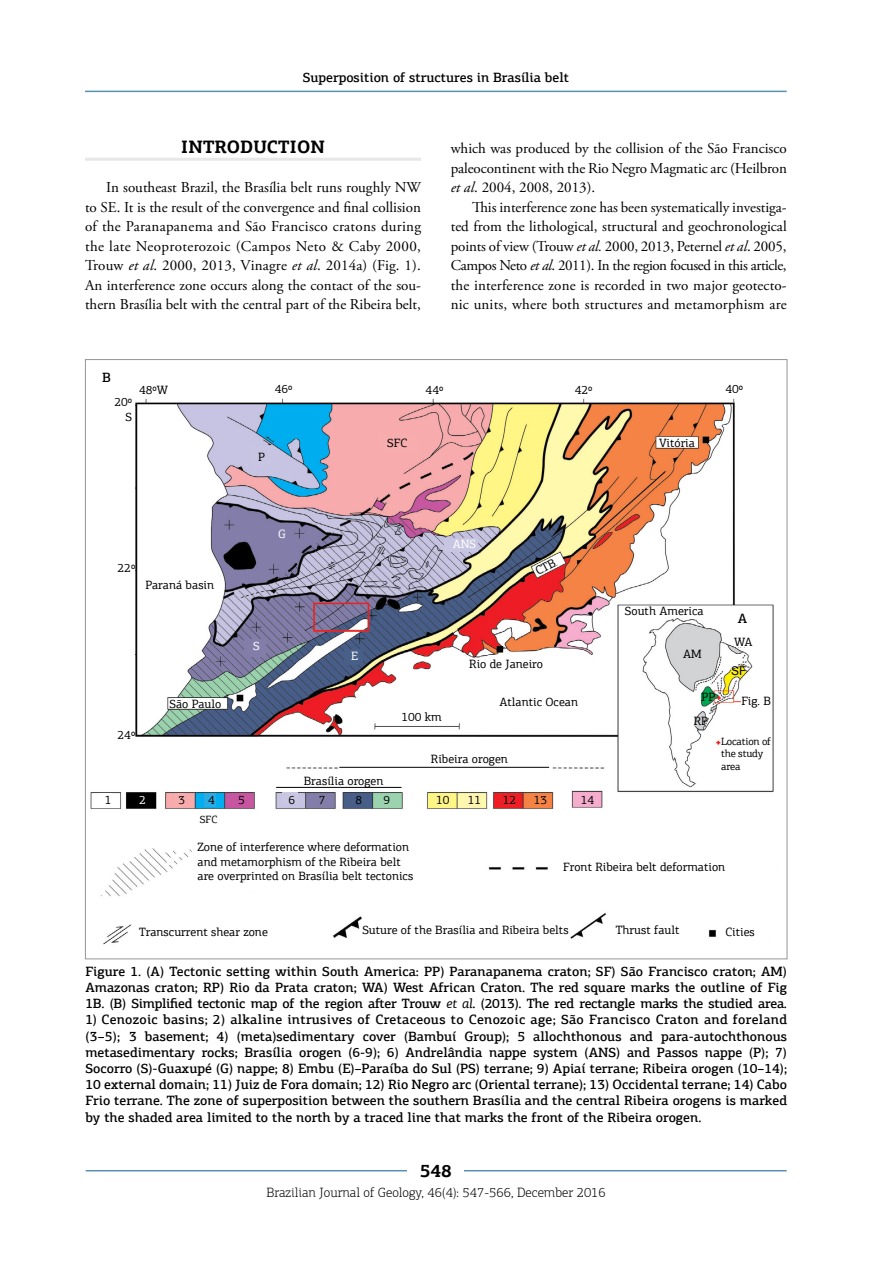
<style>
.page{position:relative;width:893px;height:1263px;background:#fff}
.page>*{position:absolute;margin:0;border:0;box-sizing:border-box;transform-origin:0 0}
.t1{font:700 18px "PF Agora Slab Pro";color:#000}
.t2{font:15px/19.5px "Adobe Garamond Pro";color:#000;text-align:justify}
.t3{font:500 13.5px/16.2px "PF Agora Slab Pro";color:#000;text-align:justify}
.t4{font:300 13.5px "PF Agora Slab Pro";color:#000}
.t5{font:12px/14.4px "PF Agora Slab Pro";color:#000}
.t6{font:12px "PF Agora Slab Pro";color:#fff}
.t7{font:12px "Arial";color:#000}
.t8{font:10.5px/12.6px "PF Agora Slab Pro";letter-spacing:-.02em;color:#000}
.s1{font-style:italic}
.s2{font-weight:400;font-style:italic}
</style>
<div class="page">
<hr style="left:85px;top:158px;width:336px;height:3px;background:#e6e7e8">
<img style="left:90px;top:398px;width:684px;height:547px">
<div style="left:135px;top:924px;width:176px;height:20px;background:#fff"></div>
<div style="left:365px;top:919px;width:183px;height:34px;background:#fff"></div>
<div style="left:623px;top:919px;width:54px;height:34px;background:#fff"></div>
<div style="left:722px;top:927px;width:46px;height:17px;background:#fff"></div>
<div style="left:551px;top:855px;width:225px;height:30px;background:#fff"></div>
<div style="left:195px;top:838px;width:278px;height:53px;background:#fff"></div>
<div style="left:189px;top:812px;width:42px;height:17px;background:#fff"></div>
<div style="left:274px;top:771px;width:131px;height:18px;background:#fff"></div>
<div style="left:339px;top:750px;width:212px;height:21px;background:#fff"></div>
<div style="left:282px;top:793px;width:15px;height:11px;background:#c9c7e2"></div>
<div style="left:314px;top:796px;width:12px;height:8px;background:#827ea9"></div>
<div style="left:348px;top:796px;width:17px;height:8px;background:#485f88"></div>
<div style="left:380px;top:796px;width:13px;height:11px;background:#9bd3ae"></div>
<div style="left:435px;top:793px;width:15px;height:14px;background:#fdf388"></div>
<div style="left:464px;top:794px;width:17px;height:13px;background:#fef6b0"></div>
<div style="left:499px;top:794px;width:16px;height:13px;background:#ec2127"></div>
<div style="left:527px;top:794px;width:21px;height:13px;background:#f58344"></div>
<div style="left:576px;top:794px;width:21px;height:12px;background:#f6adcd"></div>
<div style="left:234px;top:793px;width:14px;height:13px;background:#c656a0"></div>
<div style="left:204px;top:793px;width:12px;height:13px;background:#2aace2"></div>
<div style="left:175px;top:793px;width:10px;height:13px;background:#f7acad"></div>
<div style="left:135px;top:793px;width:13px;height:13px;background:#000"></div>
<div style="left:99px;top:793px;width:13px;height:13px;background:#fff"></div>
<div style="left:722px;top:735px;width:46px;height:22px;background:#fff"></div>
<div style="left:741px;top:696px;width:27px;height:13px;background:#fff"></div>
<div style="left:695px;top:720px;width:8px;height:5px;background:#d1d2d4"></div>
<div style="left:701px;top:693px;width:12px;height:6px;background:#00a64f"></div>
<div style="left:731px;top:669px;width:10px;height:6px;background:#faed1d"></div>
<div style="left:732px;top:641px;width:14px;height:5px;background:#fff"></div>
<svg style="left:734px;top:646px;width:15px;height:1px"></svg>
<div style="left:681px;top:649px;width:20px;height:12px;background:#d1d2d4"></div>
<div style="left:623px;top:606px;width:75px;height:12px;background:#fff"></div>
<div style="left:172px;top:698px;width:51px;height:9px;background:#fff"></div>
<div style="left:398px;top:709px;width:42px;height:15px;background:#fff"></div>
<div style="left:493px;top:693px;width:82px;height:20px;background:#fff"></div>
<div style="left:250px;top:447px;width:20px;height:19px;background:#c7c5e1"></div>
<div style="left:378px;top:436px;width:40px;height:16px;background:#f7acad"></div>
<div style="left:444px;top:538px;width:33px;height:13px;background:#c7c5e1"></div>
<div style="left:660px;top:437px;width:33px;height:10px;background:#fff"></div>
<div style="left:270px;top:527px;width:20px;height:16px;background:#827ea9"></div>
<div style="left:244px;top:639px;width:21px;height:18px;background:#827ea9"></div>
<div style="left:344px;top:649px;width:19px;height:15px;background:#485f88"></div>
<div style="left:464px;top:660px;width:77px;height:17px;background:#fff"></div>
<div style="left:143px;top:573px;width:65px;height:24px;background:#fff"></div>
<div style="left:118px;top:398px;width:17px;height:351px;background:#fff"></div>
<hr style="left:276px;top:787px;width:125px;height:1px;background:#000">
<div style="left:731px;top:608px;width:33px;height:27px;background:#fff"></div>
<div style="left:90px;top:371px;width:23px;height:29px;background:#fff"></div>
<hr style="left:339px;top:767px;width:210px;height:1px;background:#000">
<div style="left:731px;top:607px;width:23px;height:23px;background:#fff"></div>
<hr style="left:86px;top:1170px;width:701px;height:1px;background:#5890b1">
<div style="left:408px;top:1163px;width:56px;height:15px;background:#fff"></div>
<hr style="left:85px;top:91px;width:702px;height:1px;background:#5890b1">
<svg style="left:535px;top:555px;width:24px;height:20px"></svg>
<p class="t3" style="left:303px;top:69px;width:268px">Superposition of structures in Brasília belt</p>
<h1 class="t1" style="left:181px;top:136px;width:146px">INTRODUCTION</h1>
<p class="t2" style="left:85px;top:178px;width:338px;text-indent:21px">In southeast Brazil, the Brasília belt runs roughly NW to SE. It is the result of the convergence and final collision of the Paranapanema and São Francisco cratons during the late Neoproterozoic (Campos Neto &amp; Caby 2000, Trouw <span class="s1">et al</span>. 2000, 2013, Vinagre <span class="s1">et al</span>. 2014a) (Fig. 1).<br>An interference zone occurs along the contact of the sou&shy;thern Brasília belt with the central part of the Ribeira belt,</p>
<p class="t3" style="left:102px;top:369px;width:10px">B</p>
<p class="t2" style="left:451px;top:139px;width:338px">which was produced by the collision of the São Francisco paleocontinent with the Rio Negro Magmatic arc (Heilbron <span class="s1">et al</span>. 2004, 2008, 2013).</p>
<p class="t2" style="left:451px;top:198px;width:337px;text-indent:21px">This interference zone has been systematically investiga&shy;ted from the lithological, structural and geochronological points of view (Trouw <span class="s1">et al.</span> 2000, 2013, Peternel <span class="s1">et al</span>. 2005, Campos Neto <span class="s1">et al</span>. 2011). In the region focused in this article, the interference zone is recorded in two major geotecto&shy;nic units, where both structures and metamorphism are</p>
<p class="t5" style="left:139px;top:383px;width:30px">48ºW</p>
<p class="t5" style="left:275px;top:382px;width:19px">46º</p>
<p class="t5" style="left:426px;top:383px;width:19px">44º</p>
<p class="t5" style="left:575px;top:383px;width:19px">42º</p>
<p class="t5" style="left:725px;top:382px;width:19px">40º</p>
<p class="t5" style="left:114px;top:395px;width:19px;text-align:right">20º<br>S</p>
<p class="t5" style="left:118px;top:561px;width:19px">22º</p>
<p class="t5" style="left:145px;top:578px;width:70px">Paraná basin</p>
<p class="t5" style="left:118px;top:728px;width:19px">24º</p>
<p class="t5" style="left:170px;top:696px;width:53px">São Paulo</p>
<p class="t5" style="left:258px;top:449px;width:8px">P</p>
<p class="t6" style="left:278px;top:527px;width:9px">G</p>
<p class="t5" style="left:387px;top:436px;width:22px">SFC</p>
<p class="t6" style="left:453px;top:536px;width:25px">ANS</p>
<p class="t6" style="left:253px;top:639px;width:8px">S</p>
<p class="t6" style="left:351px;top:648px;width:8px">E</p>
<p class="t5" style="left:304px;top:774px;width:81px">Brasília orogen</p>
<p class="t5" style="left:469px;top:657px;width:75px">Rio de Janeiro</p>
<p class="t5" style="left:401px;top:709px;width:42px">100 km</p>
<p class="t5" style="left:499px;top:695px;width:80px">Atlantic Ocean</p>
<p class="t5" style="left:431px;top:752px;width:78px">Ribeira orogen</p>
<p class="t5" style="left:105px;top:793px;width:8px">1</p>
<p class="t6" style="left:139px;top:793px;width:8px">2</p>
<p class="t5" style="left:179px;top:793px;width:8px">3</p>
<p class="t5" style="left:208px;top:793px;width:8px">4</p>
<p class="t5" style="left:238px;top:793px;width:8px">5</p>
<p class="t5" style="left:288px;top:793px;width:8px">6</p>
<p class="t5" style="left:319px;top:793px;width:8px">7</p>
<p class="t5" style="left:356px;top:793px;width:8px">8</p>
<p class="t5" style="left:383px;top:793px;width:8px">9</p>
<p class="t5" style="left:436px;top:793px;width:15px">10</p>
<p class="t5" style="left:468px;top:793px;width:15px">11</p>
<p class="t5" style="left:503px;top:793px;width:15px">12</p>
<p class="t5" style="left:534px;top:793px;width:15px">13</p>
<p class="t5" style="left:581px;top:793px;width:15px">14</p>
<p class="t8" style="left:200px;top:813px;width:19px">SFC</p>
<p class="t5" style="left:659px;top:436px;width:37px">Vitória</p>
<p class="t5" style="left:625px;top:604px;width:80px">South America</p>
<p class="t5" style="left:683px;top:646px;width:20px">AM</p>
<p class="t3" style="left:738px;top:610px;width:11px">A</p>
<p class="t5" style="left:734px;top:635px;width:20px">WA</p>
<p class="t7" style="left:731px;top:663px;width:17px">SF</p>
<p class="t5" style="left:694px;top:685px;width:23px;line-height:24.3px;text-indent:8px">PP<br>RP</p>
<p class="t5" style="left:741px;top:694px;width:31px">Fig. B</p>
<p class="t8" style="left:721px;top:735px;width:51px">Location of the study area</p>
<p class="t5" style="left:197px;top:840px;width:217px">Zone of interference where deformation and metamorphism of the Ribeira belt are overprinted on Brasília belt tectonics</p>
<p class="t5" style="left:563px;top:859px;width:163px">Front Ribeira belt deformation</p>
<p class="t5" style="left:139px;top:925px;width:130px">Transcurrent shear zone</p>
<p class="t5" style="left:362px;top:922px;width:208px">Suture of the Brasília and Ribeira belts</p>
<p class="t5" style="left:616px;top:922px;width:65px">Thrust fault</p>
<p class="t5" style="left:725px;top:925px;width:31px">Cities</p>
<p class="t3" style="left:85px;top:963px;width:703px">Figure 1. (A) Tectonic setting within South America: PP) Paranapanema craton; SF) São Francisco craton; AM)<br>Amazonas craton; RP) Rio da Prata craton; WA) West African Craton. The red square marks the outline of Fig 1B. (B) Simplified tectonic map of the region after Trouw <span class="s2">et al</span>. (2013). The red rectangle marks the studied area.</p>
<p class="t3" style="left:85px;top:1011px;width:703px">1) Cenozoic basins; 2) alkaline intrusives of Cretaceous to Cenozoic age; São Francisco Craton and foreland (3–5); 3 basement; 4) (meta)sedimentary cover (Bambuí Group); 5 allochthonous and para-autochthonous metasedimentary rocks; Brasília orogen (6-9); 6) Andrelândia nappe system (ANS) and Passos nappe (P); 7)<br>Socorro (S)-Guaxupé (G) nappe; 8) Embu (E)–Paraíba do Sul (PS) terrane; 9) Apiaí terrane; Ribeira orogen (10–14); 10 external domain; 11) Juiz de Fora domain; 12) Rio Negro arc (Oriental terrane); 13) Occidental terrane; 14) Cabo Frio terrane. The zone of superposition between the southern Brasília and the central Ribeira orogens is marked by the shaded area limited to the north by a traced line that marks the front of the Ribeira orogen.</p>
<h1 class="t1" style="left:420px;top:1160px;width:34px">548</h1>
<p class="t4" style="left:266px;top:1184px;width:341px">Brazilian Journal of Geology, 46(4): 547-566, December 2016</p>
</div>
